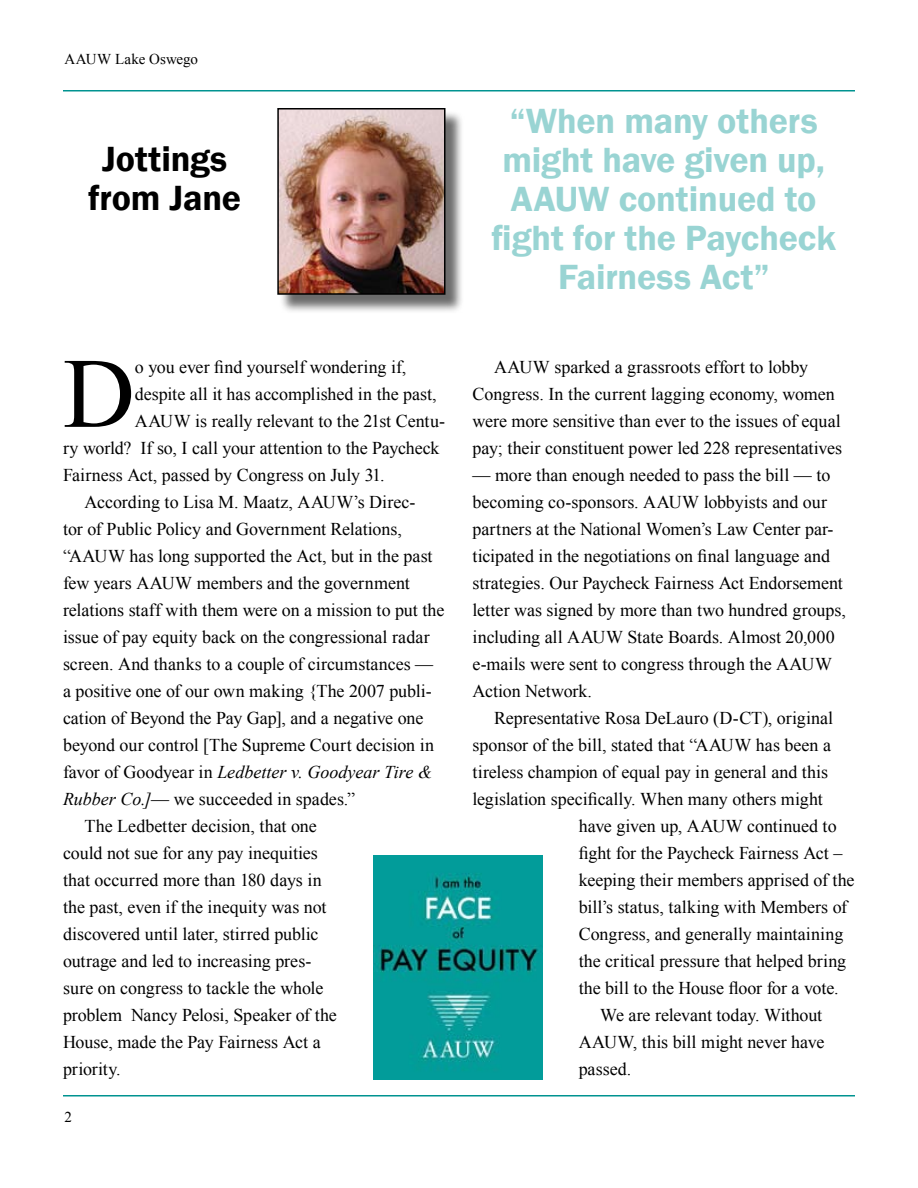
<style>
.page{position:relative;width:918px;height:1188px;background:#fff}
.page>*{position:absolute;margin:0;border:0;box-sizing:border-box;transform-origin:0 0}
.t1{font:99.6px "Times New Roman";color:#000}
.t2{font:600 36px/39px "Franklin Gothic";letter-spacing:-.005em;color:#99d4d3;text-align:center}
.t3{font:600 36px/39px "Franklin Gothic";letter-spacing:-.005em;color:#000;text-align:center}
.t4{font:18px/27px "Times New Roman";color:#000}
.t5{font:italic 18px "Times New Roman";color:#000}
.t6{font:15px "Times New Roman";letter-spacing:.005em;color:#000}
.s1{font-style:normal}
.s2{font-style:italic}
</style>
<div class="page">
<hr style="left:63px;top:90px;width:792px;height:2px;background:#009390">
<hr style="left:63px;top:1095px;width:792px;height:1px;background:#009390">
<div style="left:280px;top:110px;width:190px;height:210px;background:#000;opacity:.58"></div>
<img style="left:280px;top:111px;width:163px;height:181px">
<div style="left:277px;top:108px;width:169px;height:187px;border:2px solid #000"></div>
<img style="left:374px;top:855px;width:169px;height:225px">
<p class="t6" style="left:64px;top:49px;width:135px">AAUW Lake Oswego</p>
<h2 class="t3" style="left:88px;top:140px;width:155px">Jottings from Jane</h2>
<h2 class="t2" style="left:492px;top:102px;width:346px">“When many others might have given up,<br>AAUW continued to fight for the Paycheck<br>Fairness Act”</h2>
<h1 class="t1" style="left:63px;top:327px;width:73px">D</h1>
<p class="t4" style="left:135px;top:353px;width:273px">o you ever find yourself wondering if,</p>
<p class="t4" style="left:135px;top:380px;width:303px">despite all it has accomplished in the past,</p>
<p class="t4" style="left:135px;top:407px;width:312px">AAUW is really relevant to the 21st Centu-</p>
<p class="t4" style="left:63px;top:434px;width:378px">ry world? If so, I call your attention to the Paycheck</p>
<p class="t4" style="left:63px;top:461px;width:323px">Fairness Act, passed by Congress on July 31.</p>
<p class="t4" style="left:85px;top:488px;width:333px">According to Lisa M. Maatz, AAUW’s Direc-</p>
<p class="t4" style="left:63px;top:515px;width:341px">tor of Public Policy and Government Relations,</p>
<p class="t4" style="left:63px;top:542px;width:371px">“AAUW has long supported the Act, but in the past</p>
<p class="t4" style="left:63px;top:569px;width:348px">few years AAUW members and the government</p>
<p class="t4" style="left:63px;top:596px;width:383px">relations staff with them were on a mission to put the</p>
<p class="t4" style="left:63px;top:623px;width:368px">issue of pay equity back on the congressional radar</p>
<p class="t4" style="left:63px;top:650px;width:372px">screen. And thanks to a couple of circumstances —</p>
<p class="t4" style="left:63px;top:677px;width:370px">a positive one of our own making {The 2007 publi-</p>
<p class="t4" style="left:63px;top:704px;width:362px">cation of Beyond the Pay Gap], and a negative one</p>
<p class="t4" style="left:63px;top:731px;width:373px">beyond our control [The Supreme Court decision in</p>
<p class="t5" style="left:63px;top:759px;width:371px"><span class="s1">favor of Goodyear in</span> Ledbetter v. Goodyear Tire &amp;</p>
<p class="t4" style="left:63px;top:785px;width:294px"><span class="s2">Rubber Co.]</span>— we succeeded in spades.”</p>
<p class="t4" style="left:85px;top:812px;width:234px">The Ledbetter decision, that one</p>
<p class="t4" style="left:63px;top:839px;width:256px">could not sue for any pay inequities</p>
<p class="t4" style="left:63px;top:866px;width:260px">that occurred more than 180 days in</p>
<p class="t4" style="left:63px;top:893px;width:265px">the past, even if the inequity was not</p>
<p class="t4" style="left:63px;top:920px;width:257px">discovered until later, stirred public</p>
<p class="t4" style="left:63px;top:947px;width:250px">outrage and led to increasing pres-</p>
<p class="t4" style="left:63px;top:974px;width:262px">sure on congress to tackle the whole</p>
<p class="t4" style="left:63px;top:1001px;width:275px">problem Nancy Pelosi, Speaker of the</p>
<p class="t4" style="left:63px;top:1028px;width:259px">House, made the Pay Fairness Act a</p>
<p class="t4" style="left:63px;top:1055px;width:59px">priority.</p>
<p class="t6" style="left:64px;top:1107px;width:9px">2</p>
<p class="t4" style="left:473px;top:353px;width:371px;text-indent:22px">AAUW sparked a grassroots effort to lobby Congress. In the current lagging economy, women were more sensitive than ever to the issues of equal pay; their constituent power led 228 representatives</p>
<p class="t4" style="left:473px;top:461px;width:375px">— more than enough needed to pass the bill — to becoming co-sponsors. AAUW lobbyists and our partners at the National Women’s Law Center par&shy;ticipated in the negotiations on final language and strategies. Our Paycheck Fairness Act Endorsement letter was signed by more than two hundred groups, including all AAUW State Boards. Almost 20,000 e-mails were sent to congress through the AAUW Action Network.</p>
<p class="t4" style="left:494px;top:704px;width:341px">Representative Rosa DeLauro (D-CT), original</p>
<p class="t4" style="left:473px;top:731px;width:360px">sponsor of the bill, stated that “AAUW has been a</p>
<p class="t4" style="left:473px;top:758px;width:357px">tireless champion of equal pay in general and this</p>
<p class="t4" style="left:473px;top:785px;width:352px">legislation specifically. When many others might</p>
<p class="t4" style="left:579px;top:812px;width:259px">have given up, AAUW continued to</p>
<p class="t4" style="left:579px;top:839px;width:265px">fight for the Paycheck Fairness Act –</p>
<p class="t4" style="left:579px;top:866px;width:277px">keeping their members apprised of the</p>
<p class="t4" style="left:579px;top:893px;width:270px">bill’s status, talking with Members of</p>
<p class="t4" style="left:579px;top:920px;width:266px">Congress, and generally maintaining</p>
<p class="t4" style="left:579px;top:947px;width:269px">the critical pressure that helped bring</p>
<p class="t4" style="left:579px;top:974px;width:262px">the bill to the House floor for a vote.</p>
<p class="t4" style="left:600px;top:1001px;width:223px">We are relevant today. Without</p>
<p class="t4" style="left:579px;top:1028px;width:247px">AAUW, this bill might never have</p>
<p class="t4" style="left:579px;top:1055px;width:54px">passed.</p>
</div>
